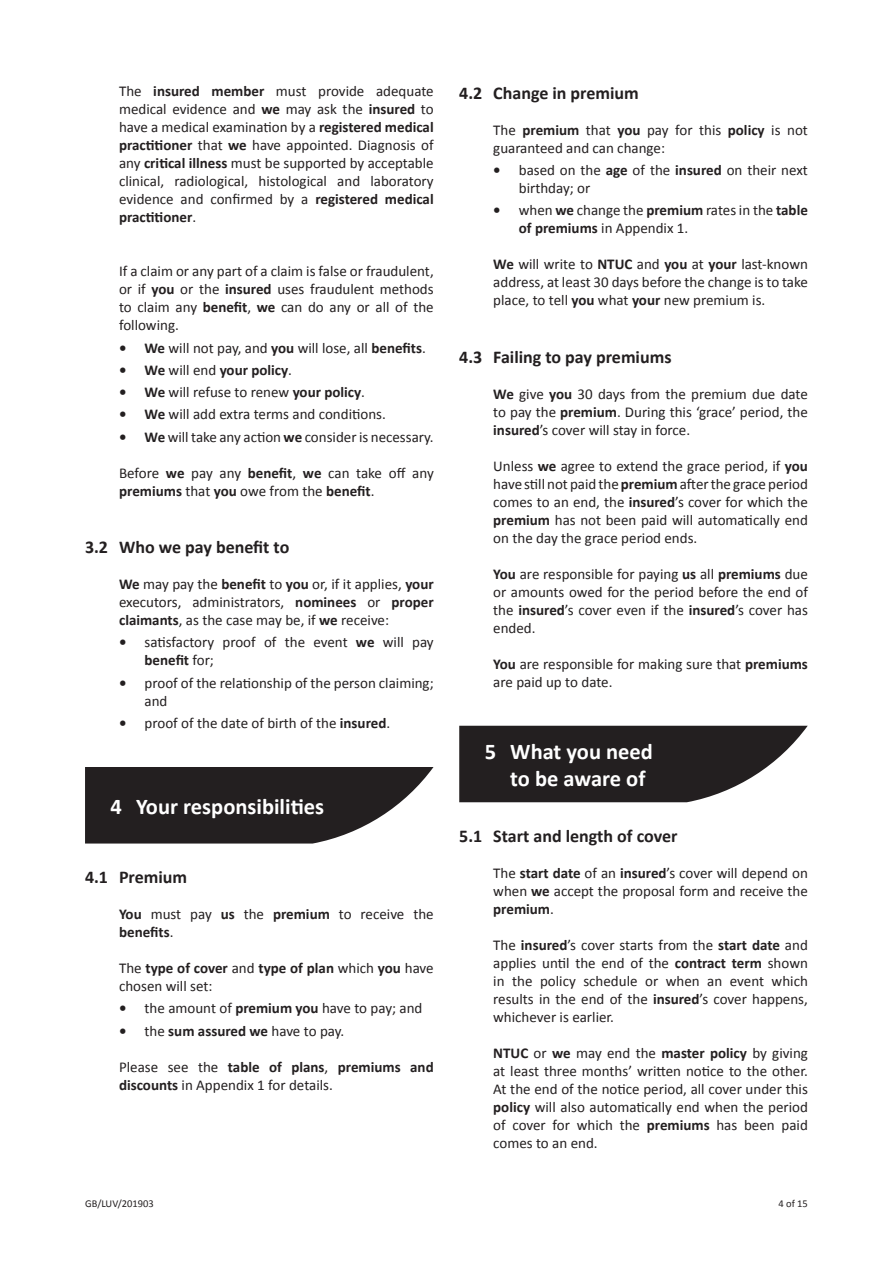
<style>
.page{position:relative;width:893px;height:1263px;background:#fff}
.page>*{position:absolute;margin:0;border:0;box-sizing:border-box;transform-origin:0 0}
.t1{font:700 22.5px/27px "Calibri";color:#fff}
.t2{font:700 18px "Calibri";color:#231f20}
.t3{font:15px/18px "Calibri";color:#231f20;text-align:justify}
.t4{font:700 15px "Calibri";color:#231f20}
.t5{font:10.5px "Calibri";color:#231f20}
.s1{font-weight:700}
.s2{font-weight:400}
</style>
<div class="page">
<svg style="left:85px;top:767px;width:348px;height:76px;background:#3c3839"></svg>
<svg style="left:459px;top:726px;width:349px;height:76px;background:#3e3a3b"></svg>
<p class="t3" style="left:119px;top:82px;width:316px">The <span class="s1">insured member</span> must provide adequate medical evidence and <span class="s1">we</span> may ask the <span class="s1">insured</span> to have a medical examination by a <span class="s1">registered medical practitioner</span> that <span class="s1">we</span> have appointed. Diagnosis of any <span class="s1">critical illness</span> must be supported by acceptable clinical, radiological, histological and laboratory evidence and confirmed by a <span class="s1">registered medical practitioner</span>.</p>
<p class="t3" style="left:119px;top:262px;width:316px">If a claim or any part of a claim is false or fraudulent, or if <span class="s1">you</span> or the <span class="s1">insured</span> uses fraudulent methods to claim any <span class="s1">benefit</span>, <span class="s1">we</span> can do any or all of the following.</p>
<p class="t3" style="left:119px;top:339px;width:308px"><span class="s1">• We</span> will not pay, and <span class="s1">you</span> will lose, all <span class="s1">benefits</span>.</p>
<p class="t4" style="left:119px;top:360px;width:174px">• We <span class="s2">will end</span> your policy<span class="s2">.</span></p>
<p class="t3" style="left:119px;top:383px;width:247px"><span class="s1">• We</span> will refuse to renew <span class="s1">your policy</span>.</p>
<p class="t3" style="left:119px;top:405px;width:268px"><span class="s1">• We</span> will add extra terms and conditions.</p>
<p class="t3" style="left:119px;top:428px;width:316px"><span class="s1">• We</span> will take any action <span class="s1">we</span> consider is necessary.</p>
<p class="t3" style="left:119px;top:464px;width:316px">Before <span class="s1">we</span> pay any <span class="s1">benefit</span>, <span class="s1">we</span> can take off any <span class="s1">premiums</span> that <span class="s1">you</span> owe from the <span class="s1">benefit</span>.</p>
<p class="t2" style="left:85px;top:536px;width:206px">3.2 Who we pay benefit to</p>
<p class="t3" style="left:119px;top:575px;width:316px"><span class="s1">We</span> may pay the <span class="s1">benefit</span> to <span class="s1">you</span> or, if it applies, <span class="s1">your </span>executors, administrators, <span class="s1">nominees</span> or <span class="s1">proper claimants</span>, as the case may be, if <span class="s1">we</span> receive:</p>
<p class="t3" style="left:145px;top:633px;width:291px;text-indent:-26px"><span class="s1">•</span> satisfactory proof of the event <span class="s1">we</span> will pay <span class="s1">benefit</span> for;</p>
<p class="t3" style="left:145px;top:674px;width:291px;text-indent:-26px"><span class="s1">•</span> proof of the relationship of the person claiming; and</p>
<p class="t3" style="left:119px;top:714px;width:273px"><span class="s1">•</span> proof of the date of birth of the <span class="s1">insured</span>.</p>
<h1 class="t1" style="left:111px;top:793px;width:215px">4 Your responsibilities</h1>
<p class="t2" style="left:85px;top:866px;width:104px">4.1 Premium</p>
<p class="t3" style="left:119px;top:905px;width:316px"><span class="s1">You</span> must pay <span class="s1">us</span> the <span class="s1">premium</span> to receive the <span class="s1">benefits</span>.</p>
<p class="t3" style="left:119px;top:959px;width:316px">The <span class="s1">type of cover</span> and <span class="s1">type of plan</span> which <span class="s1">you</span> have chosen will set:</p>
<p class="t3" style="left:119px;top:999px;width:305px"><span class="s1">•</span> the amount of <span class="s1">premium you</span> have to pay; and</p>
<p class="t4" style="left:119px;top:1021px;width:227px">• <span class="s2">the</span> sum assured we <span class="s2">have to pay.</span></p>
<p class="t3" style="left:119px;top:1058px;width:316px">Please see the <span class="s1">table of plans</span>, <span class="s1">premiums and discounts</span> in Appendix 1 for details.</p>
<p class="t2" style="left:459px;top:81px;width:181px">4.2 Change in premium</p>
<p class="t3" style="left:493px;top:121px;width:316px">The <span class="s1">premium</span> that <span class="s1">you</span> pay for this <span class="s1">policy</span> is not guaranteed and can change:</p>
<p class="t3" style="left:519px;top:161px;width:291px;text-indent:-26px"><span class="s1">•</span> based on the <span class="s1">age</span> of the <span class="s1">insured</span> on their next birthday; or</p>
<p class="t3" style="left:519px;top:201px;width:291px;text-indent:-26px"><span class="s1">•</span> when <span class="s1">we</span> change the <span class="s1">premium</span> rates in the <span class="s1">table of premiums</span> in Appendix 1.</p>
<p class="t3" style="left:493px;top:255px;width:316px"><span class="s1">We</span> will write to <span class="s1">NTUC</span> and <span class="s1">you</span> at <span class="s1">your</span> last-known address, at least 30 days before the change is to take place, to tell <span class="s1">you</span> what <span class="s1">your</span> new premium is.</p>
<p class="t2" style="left:459px;top:345px;width:214px">4.3 Failing to pay premiums</p>
<p class="t3" style="left:493px;top:385px;width:316px"><span class="s1">We</span> give <span class="s1">you</span> 30 days from the premium due date to pay the <span class="s1">premium</span>. During this ‘grace’ period, the <span class="s1">insured</span>’s cover will stay in force.</p>
<p class="t3" style="left:493px;top:457px;width:316px">Unless <span class="s1">we</span> agree to extend the grace period, if <span class="s1">you </span>have still not paid the <span class="s1">premium</span> after the grace period comes to an end, the <span class="s1">insured</span>’s cover for which the <span class="s1">premium</span> has not been paid will automatically end on the day the grace period ends.</p>
<p class="t3" style="left:493px;top:565px;width:316px"><span class="s1">You</span> are responsible for paying <span class="s1">us</span> all <span class="s1">premiums</span> due or amounts owed for the period before the end of the <span class="s1">insured</span>’s cover even if the <span class="s1">insured</span>’s cover has ended.</p>
<p class="t3" style="left:493px;top:655px;width:316px"><span class="s1">You</span> are responsible for making sure that <span class="s1">premiums </span>are paid up to date.</p>
<h1 class="t1" style="left:510px;top:738px;width:144px;text-indent:-26px">5 What you need to be aware of</h1>
<p class="t2" style="left:459px;top:824px;width:220px">5.1 Start and length of cover</p>
<p class="t3" style="left:493px;top:864px;width:316px">The <span class="s1">start date</span> of an <span class="s1">insured</span>’s cover will depend on when <span class="s1">we</span> accept the proposal form and receive the <span class="s1">premium</span>.</p>
<p class="t3" style="left:493px;top:936px;width:316px">The <span class="s1">insured</span>’s cover starts from the <span class="s1">start date</span> and applies until the end of the <span class="s1">contract term</span> shown in the policy schedule or when an event which results in the end of the <span class="s1">insured</span>’s cover happens, whichever is earlier.</p>
<p class="t3" style="left:493px;top:1044px;width:316px"><span class="s1">NTUC</span> or <span class="s1">we</span> may end the <span class="s1">master policy</span> by giving at least three months’ written notice to the other.<br>At the end of the notice period, all cover under this <span class="s1">policy</span> will also automatically end when the period of cover for which the <span class="s1">premiums</span> has been paid comes to an end.</p>
<p class="t5" style="left:85px;top:1197px;width:70px">GB/LUV/201903</p>
<p class="t5" style="left:778px;top:1197px;width:31px">4 of 15</p>
</div>
